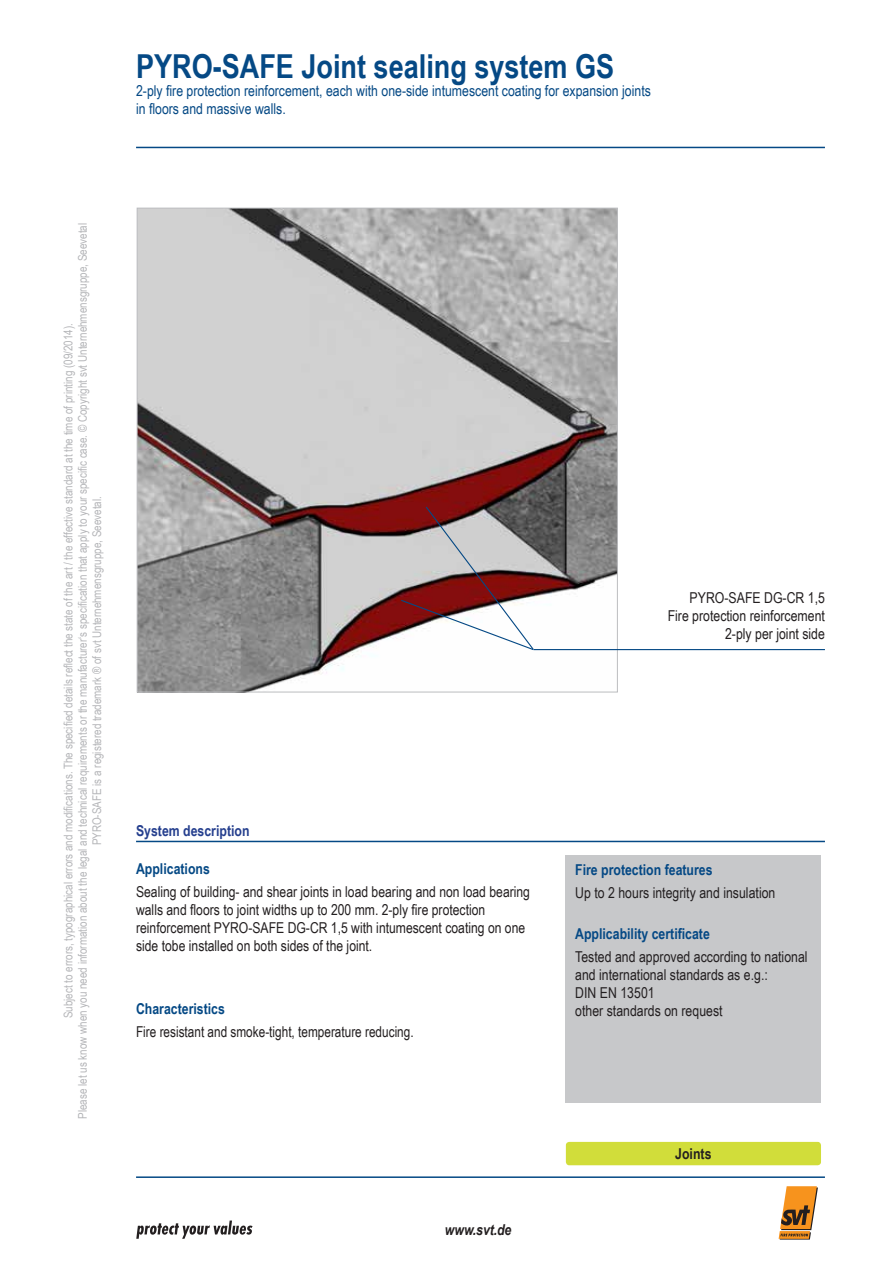
<style>
.page{position:relative;width:893px;height:1263px;background:#fff}
.page>*{position:absolute;margin:0;border:0;box-sizing:border-box;transform-origin:0 0}
.t1{font:700 33px "Arial Narrow";color:#054985}
.t2{font:15px/18px "Arial Narrow";color:#231f20}
.t3{font:15px/18px "Arial Narrow";color:#054985}
.t4{font:700 15px "Arial Narrow";color:#054985}
.t5{font:15px "Arial Narrow";color:#231f20;scale:.96 1}
.t6{font:700 15px "Arial Narrow";color:#253f8e}
.t7{font:italic 700 15px "Arial Narrow";color:#231f20}
.t8{font:700 15px "Arial Narrow";color:#231f20}
.t9{font:12px/14.4px "Arial Narrow";color:#b4b5b8;text-align:center}
</style>
<div class="page">
<hr style="left:136px;top:147px;width:689px;height:1px;background:#054985">
<svg style="left:779px;top:1186px;width:39px;height:53px"></svg>
<svg style="left:136px;top:1220px;width:117px;height:19px"></svg>
<hr style="left:136px;top:1176px;width:689px;height:2px;background:#054985">
<div style="left:566px;top:855px;width:255px;height:247px;background:#c7c8ca"></div>
<div style="left:566px;top:1142px;width:255px;height:23px;background:#d1dd3a;border-radius:3px"></div>
<img style="left:139px;top:210px;width:477px;height:480px">
<hr style="left:534px;top:649px;width:291px;height:1px;background:#054985">
<hr style="left:136px;top:841px;width:689px;height:1px;background:#054985">
<svg style="left:400px;top:505px;width:135px;height:146px"></svg>
<h1 class="t1" style="left:136px;top:41px;width:480px">PYRO-SAFE Joint sealing system GS</h1>
<p class="t3" style="left:136px;top:81px;width:516px">2-ply fire protection reinforcement, each with one-side intumescent coating for expansion joints in floors and massive walls.</p>
<p class="t9" style="left:61px;top:1119px;width:897px;rotate:-90deg">Subject to errors, typographical errors and modifications. The specified details reflect the state of the art / the effective standard at the time of printing (09/2014).<br>Please let us know when you need information about the legal and technical requirements or the manufacturer‘s specification that apply to your specific case. © Copyright svt Unternehmensgruppe, Seevetal<br>PYRO-SAFE is a registered trademark ® of svt Unternehmensgruppe, Seevetal.</p>
<p class="t6" style="left:136px;top:819px;width:115px">System description</p>
<p class="t4" style="left:136px;top:857px;width:75px">Applications</p>
<p class="t2" style="left:136px;top:882px;width:395px">Sealing of building- and shear joints in load bearing and non load bearing walls and floors to joint widths up to 200 mm. 2-ply fire protection reinforcement PYRO-SAFE DG-CR 1,5 with intumescent coating on one side tobe installed on both sides of the joint.</p>
<p class="t4" style="left:136px;top:997px;width:90px">Characteristics</p>
<p class="t5" style="left:136px;top:1020px;width:291px">Fire resistant and smoke-tight, temperature reducing.</p>
<p class="t7" style="left:445px;top:1218px;width:68px">www.svt.de</p>
<p class="t2" style="left:668px;top:588px;width:159px;text-align:right">PYRO-SAFE DG-CR 1,5<br>Fire protection reinforcement<br>2-ply per joint side</p>
<p class="t4" style="left:575px;top:858px;width:139px">Fire protection features</p>
<p class="t2" style="left:575px;top:883px;width:202px">Up to 2 hours integrity and insulation</p>
<p class="t4" style="left:575px;top:922px;width:136px">Applicability certificate</p>
<p class="t2" style="left:575px;top:947px;width:234px">Tested and approved according to national and international standards as e.g.:<br>DIN EN 13501<br>other standards on request</p>
<p class="t8" style="left:675px;top:1142px;width:38px">Joints</p>
</div>
